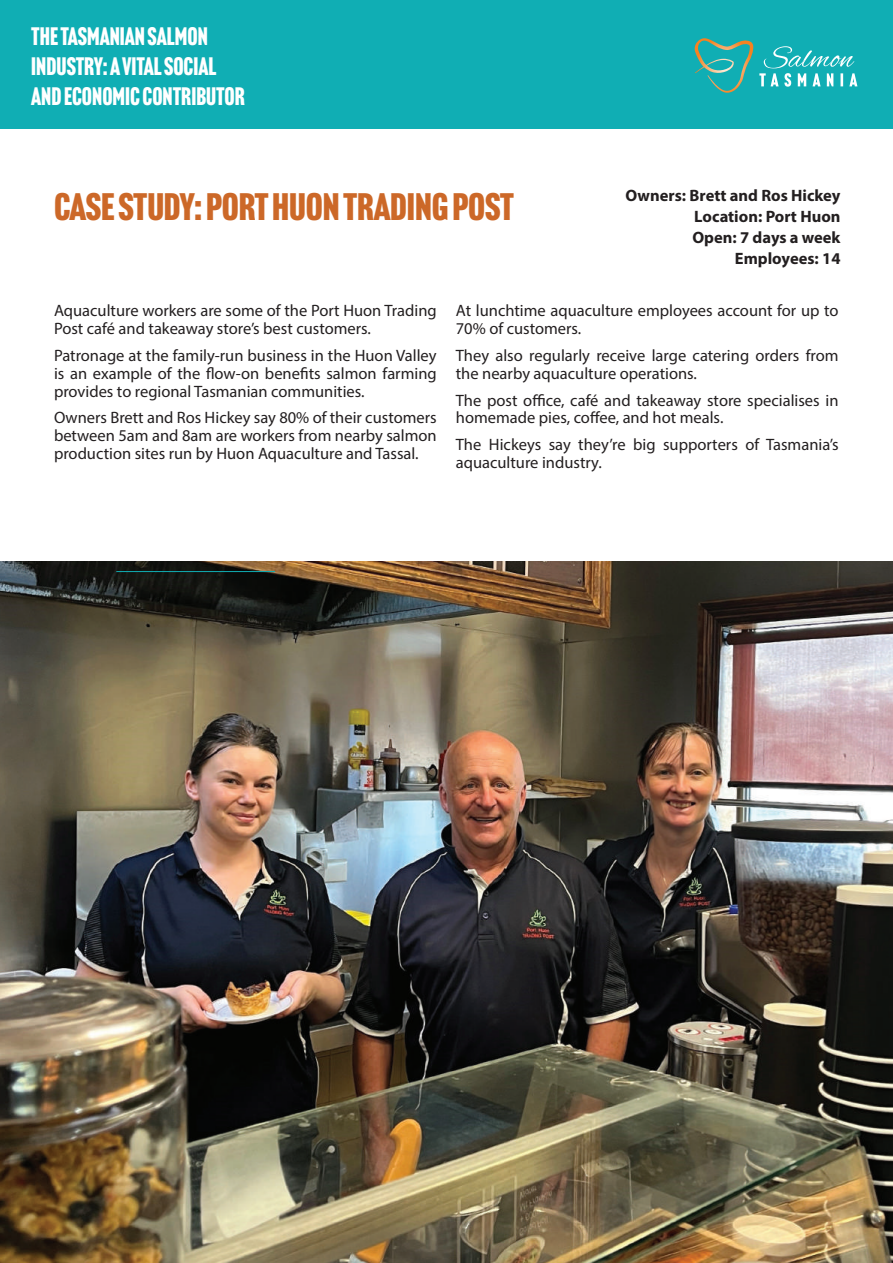
<style>
.page{position:relative;width:893px;height:1263px;background:#fff}
.page>*{position:absolute;margin:0;border:0;box-sizing:border-box;transform-origin:0 0}
.t1{font:37.5px "Headline Gothic ATF";letter-spacing:-.005em;color:#cc6828;scale:1.1 1}
.t2{font:24.75px/29.7px "Headline Gothic ATF";color:#fff}
.t3{font:16.5px/17.9px "Myriad Pro";color:#231f20}
.t4{font:700 16.5px/21px "Myriad Pro";color:#231f20;text-align:right}
</style>
<div class="page">
<div style="left:0;top:0;width:893px;height:128px;background:#10aeb4"></div>
<svg style="left:759px;top:46px;width:98px;height:41px"></svg>
<svg style="left:695px;top:38px;width:58px;height:55px"></svg>
<img style="left:0;top:561px;width:893px;height:702px">
<hr style="left:116px;top:571px;width:159px;height:1px;background:#10aeb4">
<h2 class="t2" style="left:31px;top:22px;width:215px">THE TASMANIAN SALMON<br>INDUSTRY: A VITAL SOCIAL<br>AND ECONOMIC CONTRIBUTOR</h2>
<h1 class="t1" style="left:54px;top:185px;width:420px">CASE STUDY: PORT HUON TRADING POST</h1>
<p class="t4" style="left:626px;top:184px;width:216px">Owners: Brett and Ros Hickey<br>Location: Port Huon<br>Open: 7 days a week<br>Employees: 14</p>
<p class="t3" style="left:54px;top:302px;width:384px">Aquaculture workers are some of the Port Huon Trading<br>Post café and takeaway store’s best customers.</p>
<p class="t3" style="left:54px;top:346px;width:384px;text-align:justify">Patronage at the family-run business in the Huon Valley is an example of the flow-on benefits salmon farming provides to regional Tasmanian communities.</p>
<p class="t3" style="left:54px;top:409px;width:384px;text-align:justify">Owners Brett and Ros Hickey say 80% of their customers between 5am and 8am are workers from nearby salmon production sites run by Huon Aquaculture and Tassal.</p>
<p class="t3" style="left:456px;top:302px;width:384px">At lunchtime aquaculture employees account for up to<br>70% of customers.</p>
<p class="t3" style="left:456px;top:346px;width:384px">They also regularly receive large catering orders from the nearby aquaculture operations.</p>
<p class="t3" style="left:456px;top:391px;width:384px">The post office, café and takeaway store specialises in homemade pies, coffee, and hot meals.</p>
<p class="t3" style="left:456px;top:436px;width:384px">The Hickeys say they’re big supporters of Tasmania’s aquaculture industry.</p>
</div>
